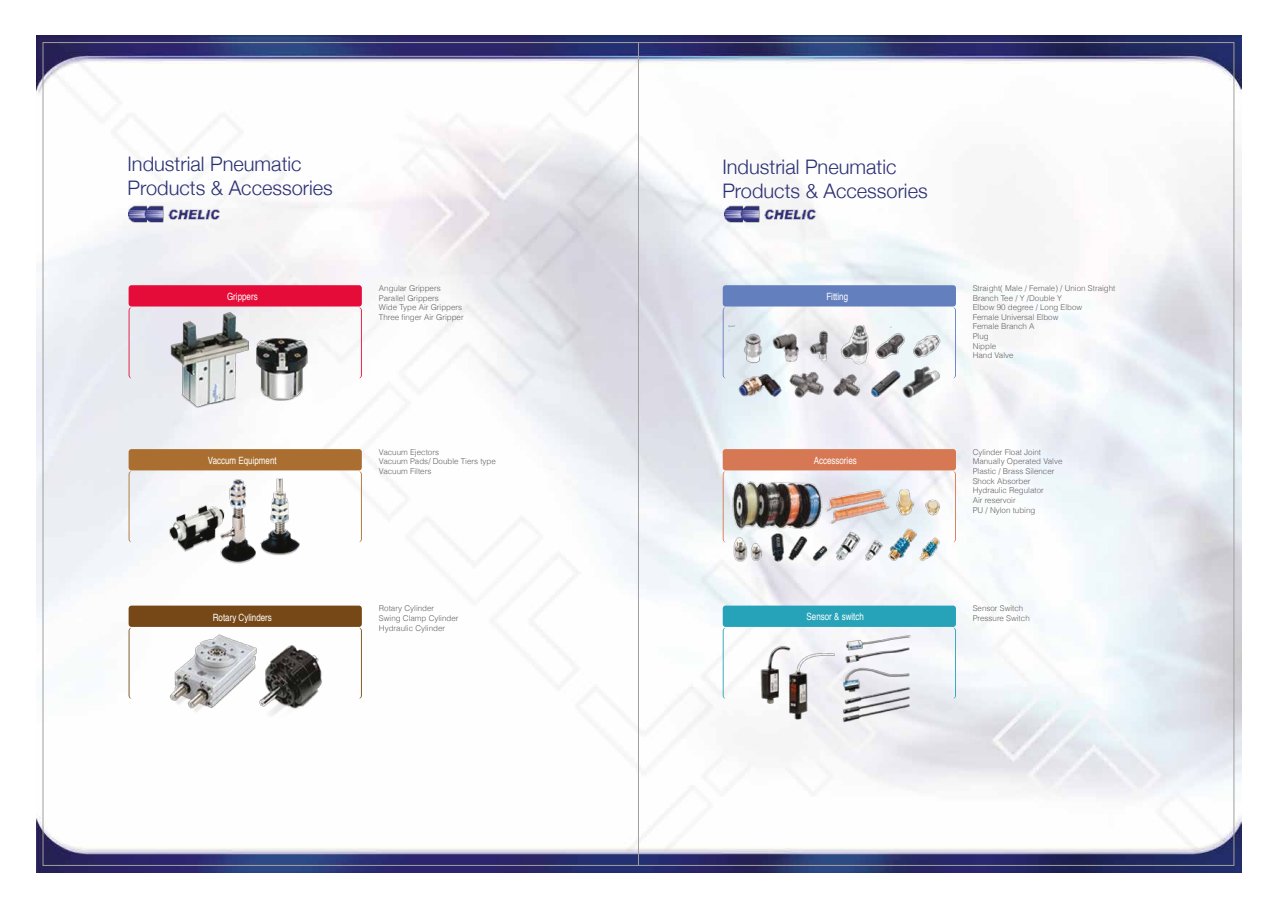
<style>
.page{position:relative;width:1276px;height:908px;background:#fff}
.page>*{position:absolute;margin:0;border:0;box-sizing:border-box;transform-origin:0 0}
.t1{font:300 20px/24px "Helvetica Neue";color:#2b3074}
.t2{font:10px "Helvetica";color:#fff;scale:.8 1}
.t3{font:300 8px/9.6px "Helvetica";color:#646363}
</style>
<div class="page">
<img style="left:36px;top:35px;width:1205px;height:836px">
<svg style="left:129px;top:285px;width:233px;height:93px"></svg>
<svg style="left:129px;top:605px;width:233px;height:93px"></svg>
<svg style="left:723px;top:285px;width:233px;height:93px"></svg>
<svg style="left:723px;top:449px;width:233px;height:93px"></svg>
<svg style="left:723px;top:605px;width:233px;height:93px"></svg>
<img style="left:163px;top:309px;width:150px;height:133px">
<svg style="left:129px;top:449px;width:233px;height:93px"></svg>
<img style="left:156px;top:474px;width:171px;height:108px">
<img style="left:159px;top:626px;width:180px;height:98px">
<img style="left:728px;top:325px;width:223px;height:86px">
<img style="left:719px;top:476px;width:229px;height:89px">
<img style="left:743px;top:632px;width:190px;height:94px">
<img style="left:128px;top:206px;width:95px;height:16px">
<img style="left:724px;top:206px;width:95px;height:16px">
<hr style="left:638px;top:43px;width:1px;height:822px;background:#a09f9f">
<h1 class="t1" style="left:128px;top:151px;width:207px">Industrial Pneumatic<br>Products &amp; Accessories</h1>
<h1 class="t1" style="left:722px;top:153px;width:207px">Industrial Pneumatic<br>Products &amp; Accessories</h1>
<p class="t2" style="left:227px;top:289px;width:40px">Grippers</p>
<p class="t3" style="left:379px;top:283px;width:86px">Angular Grippers<br>Parallel Grippers<br>Wide Type Air Grippers<br>Three finger Air Gripper</p>
<p class="t2" style="left:826px;top:289px;width:29px">Fitting</p>
<p class="t3" style="left:379px;top:446px;width:118px">Vacuum Ejectors<br>Vacuum Pads/ Double Tiers type<br>Vacuum Filters</p>
<p class="t2" style="left:208px;top:452px;width:87px">Vaccum Equipment</p>
<p class="t2" style="left:813px;top:452px;width:55px">Accessories</p>
<p class="t2" style="left:213px;top:609px;width:75px">Rotary Cylinders</p>
<p class="t3" style="left:379px;top:603px;width:81px">Rotary Cylinder<br>Swing Clamp Cylinder<br>Hydraulic Cylinder</p>
<p class="t2" style="left:806px;top:608px;width:73px">Sensor &amp; switch</p>
<p class="t3" style="left:972px;top:283px;width:144px">Straight( Male / Female) / Union Straight<br>Branch Tee / Y /Double Y<br>Elbow 90 degree / Long Elbow<br>Female Universal Elbow<br>Female Branch A<br>Plug<br>Nipple<br>Hand Valve</p>
<p class="t3" style="left:972px;top:446px;width:91px">Cylinder Float Joint<br>Manually Operated Valve<br>Plastic / Brass Silencer<br>Shock Absorber<br>Hydraulic Regulator<br>Air reservoir<br>PU / Nylon tubing</p>
<p class="t3" style="left:972px;top:603px;width:59px">Sensor Switch<br>Pressure Switch</p>
</div>
